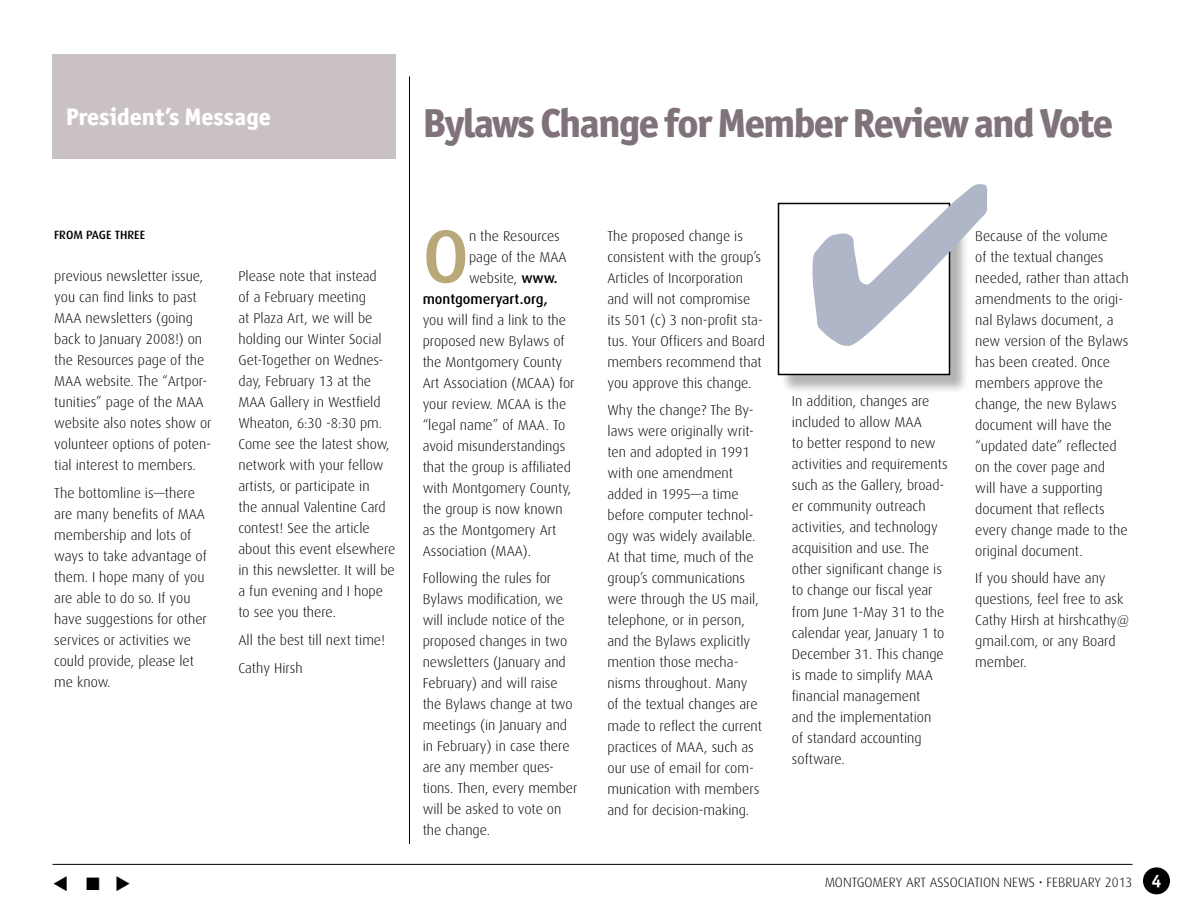
<style>
.page{position:relative;width:1188px;height:918px;background:#fff}
.page>*{position:absolute;margin:0;border:0;box-sizing:border-box;transform-origin:0 0}
.t1{font:500 75.3px "Dax";color:#b9a879}
.t2{font:800 40.5px "Officina Sans ITC Std";letter-spacing:-.04em;color:#80727b}
.t3{font:800 24px "Officina Sans ITC Std";color:#fff}
.t4{font:18px "Wingdings 3";color:#000}
.t5{font:300 14.25px/21px "Dax";color:#000}
.t6{font:500 14.25px "Dax";color:#000}
.t7{font:300 13.5px "Dax";color:#000}
.t8{font:500 12px "Dax";color:#000}
.s1{font-weight:500}
.s2{font-family:"Officina Sans ITC Std";font-weight:700;font-size:18px;color:#fff}
</style>
<div class="page">
<hr style="left:52px;top:864px;width:1080px;height:1px;background:#000">
<div style="left:1143px;top:867px;width:27px;height:27px;background:#000;border-radius:50%"></div>
<div style="left:52px;top:54px;width:344px;height:104px;background:#cac1c7"></div>
<hr style="left:409px;top:77px;width:1px;height:767px;background:#000">
<div style="left:780px;top:205px;width:189px;height:189px;background:#000;opacity:.3"></div>
<div style="left:778px;top:203px;width:172px;height:171px;background:#fff"></div>
<div style="left:778px;top:203px;width:172px;height:172px;border:2px solid #000"></div>
<svg style="left:812px;top:202px;width:157px;height:144px"></svg>
<h3 class="t3" style="left:66px;top:102px;width:206px">President’s Message</h3>
<h2 class="t2" style="left:423px;top:98px;width:692px">Bylaws Change for Member Review and Vote</h2>
<p class="t8" style="left:54px;top:228px;width:93px">FROM PAGE THREE</p>
<p class="t5" style="left:975px;top:225px;width:155px">Because of the volume<br>of the textual changes needed, rather than attach amendments to the origi&shy;nal Bylaws document, a new version of the Bylaws has been created. Once members approve the change, the new Bylaws document will have the “updated date” reflected on the cover page and will have a supporting document that reflects every change made to the original document.</p>
<p class="t5" style="left:975px;top:568px;width:156px">If you should have any questions, feel free to ask<br>Cathy Hirsh at hirshcathy@ gmail.com, or any Board member.</p>
<h1 class="t1" style="left:423px;top:214px;width:48px">O</h1>
<p class="t5" style="left:469px;top:225px;width:92px">n the Resources</p>
<p class="t5" style="left:607px;top:225px;width:159px">The proposed change is consistent with the group’s<br>Articles of Incorporation and will not compromise its 501 (c) 3 non-profit sta&shy;tus. Your Officers and Board members recommend that you approve this change.</p>
<p class="t5" style="left:607px;top:400px;width:156px">Why the change? The By&shy;laws were originally writ&shy;ten and adopted in 1991 with one amendment added in 1995—a time before computer technol&shy;ogy was widely available.<br>At that time, much of the group’s communications were through the US mail, telephone, or in person, and the Bylaws explicitly mention those mecha&shy;nisms throughout. Many of the textual changes are made to reflect the current practices of MAA, such as our use of email for com&shy;munication with members and for decision-making.</p>
<p class="t5" style="left:792px;top:391px;width:157px">In addition, changes are included to allow MAA<br>to better respond to new activities and requirements such as the Gallery, broad&shy;er community outreach activities, and technology acquisition and use. The other significant change is to change our fiscal year from June 1-May 31 to the calendar year, January 1 to<br>December 31. This change is made to simplify MAA financial management<br>and the implementation<br>of standard accounting software.</p>
<p class="t5" style="left:469px;top:246px;width:99px">page of the MAA</p>
<p class="t5" style="left:469px;top:267px;width:90px">website, <span class="s1">www.</span></p>
<p class="t6" style="left:423px;top:291px;width:127px">montgomeryart.org,</p>
<p class="t5" style="left:423px;top:309px;width:153px">you will find a link to the proposed new Bylaws of the Montgomery County<br>Art Association (MCAA) for your review. MCAA is the “legal name” of MAA. To avoid misunderstandings that the group is affiliated with Montgomery County, the group is now known as the Montgomery Art<br>Association (MAA).</p>
<p class="t5" style="left:423px;top:568px;width:156px">Following the rules for<br>Bylaws modification, we will include notice of the proposed changes in two newsletters (January and<br>February) and will raise the Bylaws change at two meetings (in January and in February) in case there are any member ques&shy;tions. Then, every member will be asked to vote on the change.</p>
<p class="t5" style="left:54px;top:266px;width:159px">previous newsletter issue, you can find links to past<br>MAA newsletters (going back to January 2008!) on the Resources page of the<br>MAA website. The “Artpor&shy;tunities” page of the MAA website also notes show or volunteer options of poten&shy;tial interest to members.</p>
<p class="t5" style="left:54px;top:483px;width:154px">The bottomline is—there are many benefits of MAA membership and lots of ways to take advantage of them. I hope many of you are able to do so. If you have suggestions for other services or activities we could provide, please let me know.</p>
<p class="t5" style="left:238px;top:266px;width:159px">Please note that instead<br>of a February meeting<br>at Plaza Art, we will be holding our Winter Social<br>Get-Together on Wednes&shy;day, February 13 at the<br>MAA Gallery in Westfield<br>Wheaton, 6:30 -8:30 pm.<br>Come see the latest show, network with your fellow artists, or participate in<br>the annual Valentine Card contest! See the article about this event elsewhere in this newsletter. It will be a fun evening and I hope to see you there.</p>
<p class="t5" style="left:238px;top:626px;width:148px;line-height:27.8px">All the best till next time!<br>Cathy Hirsh</p>
<p class="t4" style="left:52px;top:874px;width:80px">▼ ■ ◆</p>
<p class="t7" style="left:825px;top:875px;width:338px">MONTGOMERY ART ASSOCIATION NEWS • FEBRUARY 2013 <span class="s2">4</span></p>
</div>
